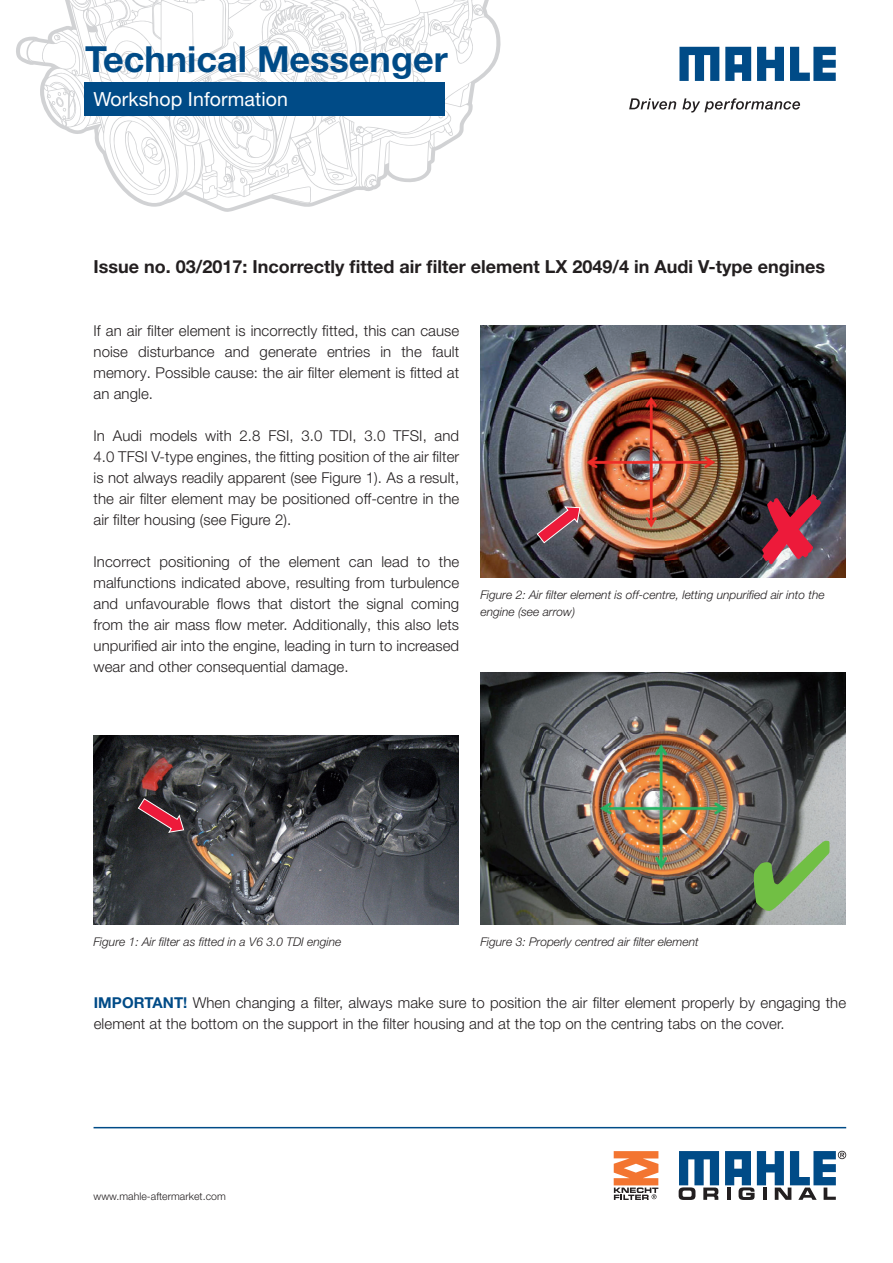
<style>
.page{position:relative;width:893px;height:1263px;background:#fff}
.page>*{position:absolute;margin:0;border:0;box-sizing:border-box;transform-origin:0 0}
.t1{font:700 36px "Helvetica Neue LT Pro";color:#004b87}
.t2{font:19.5px "Helvetica Neue LT Pro";letter-spacing:.005em;color:#fff}
.t3{font:700 18px "Helvetica Neue LT Pro";color:#231f20}
.t4{font:300 15px/21px "Helvetica Neue LT Pro";letter-spacing:.005em;color:#231f20;text-align:justify}
.t5{font:italic 300 12px/16.8px "Helvetica Neue LT Pro";color:#231f20}
.t6{font:300 10.5px "Helvetica Neue LT Pro";letter-spacing:.005em;color:#231f20}
.s1{font-weight:700;color:#004b87}
</style>
<div class="page">
<svg style="left:16px;top:0;width:485px;height:212px"></svg>
<div style="left:84px;top:82px;width:361px;height:34px;background:#004b87"></div>
<svg style="left:629px;top:98px;width:171px;height:15px"></svg>
<svg style="left:679px;top:47px;width:157px;height:34px"></svg>
<svg style="left:679px;top:1151px;width:40px;height:49px"></svg>
<svg style="left:725px;top:1151px;width:121px;height:49px"></svg>
<hr style="left:94px;top:1127px;width:752px;height:1px;background:#004b87">
<img style="left:94px;top:735px;width:364px;height:189px">
<img style="left:480px;top:672px;width:365px;height:252px">
<svg style="left:137px;top:797px;width:48px;height:36px;background:#6e3540"></svg>
<svg style="left:614px;top:1151px;width:44px;height:49px"></svg>
<img style="left:480px;top:326px;width:365px;height:252px">
<svg style="left:536px;top:506px;width:45px;height:38px;background:#8d525f"></svg>
<svg style="left:762px;top:494px;width:59px;height:70px;background:#464b56"></svg>
<svg style="left:754px;top:841px;width:75px;height:70px;background:#878b8a"></svg>
<h1 class="t1" style="left:85px;top:37px;width:364px">Technical Messenger</h1>
<h2 class="t2" style="left:94px;top:87px;width:196px">Workshop Information</h2>
<p class="t3" style="left:94px;top:255px;width:733px">Issue no. 03/2017: Incorrectly fitted air filter element LX 2049/4 in Audi V-type engines</p>
<p class="t4" style="left:94px;top:320px;width:367px">If an air filter element is incorrectly fitted, this can cause noise disturbance and generate entries in the fault memory. Possible cause: the air filter element is fitted at an angle.</p>
<p class="t4" style="left:94px;top:425px;width:367px">In Audi models with 2.8 FSI, 3.0 TDI, 3.0 TFSI, and 4.0 TFSI V-type engines, the fitting position of the air filter is not always readily apparent (see Figure 1). As a result, the air filter element may be positioned off-centre in the air filter housing (see Figure 2).</p>
<p class="t4" style="left:94px;top:551px;width:367px">Incorrect positioning of the element can lead to the malfunctions indicated above, resulting from turbulence and unfavourable flows that distort the signal coming from the air mass flow meter. Additionally, this also lets unpurified air into the engine, leading in turn to increased wear and other consequential damage.</p>
<p class="t5" style="left:480px;top:586px;width:346px">Figure 2: Air filter element is off-centre, letting unpurified air into the engine (see arrow)</p>
<p class="t5" style="left:94px;top:933px;width:249px">Figure 1: Air filter as fitted in a V6 3.0 TDI engine</p>
<p class="t5" style="left:480px;top:933px;width:220px">Figure 3: Properly centred air filter element</p>
<p class="t4" style="left:94px;top:992px;width:754px"><span class="s1">IMPORTANT!</span> When changing a filter, always make sure to position the air filter element properly by engaging the element at the bottom on the support in the filter housing and at the top on the centring tabs on the cover.</p>
<p class="t6" style="left:94px;top:1190px;width:134px">www.mahle-aftermarket.com</p>
</div>
